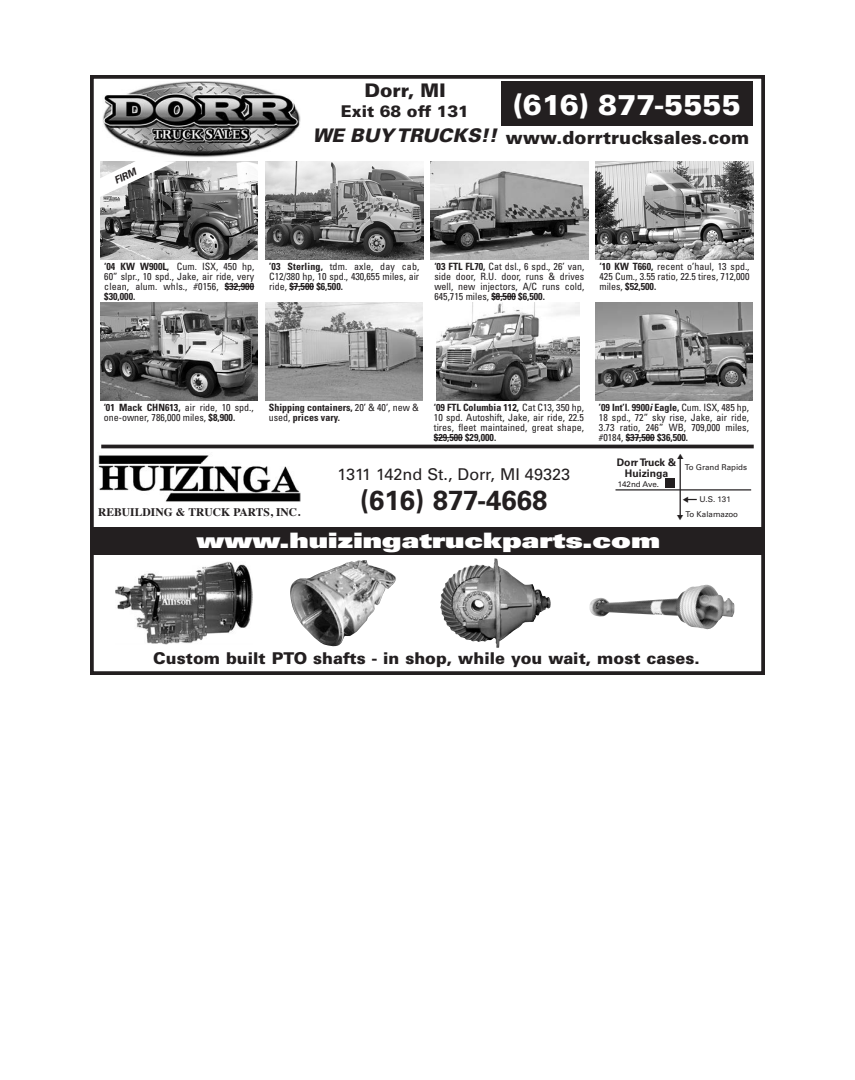
<style>
.page{position:relative;width:855px;height:1080px;background:#fff}
.page>*{position:absolute;margin:0;border:0;box-sizing:border-box;transform-origin:0 0}
.t1{font:900 28.75px "Univers";color:#fff}
.t2{font:700 27.5px "Univers";color:#231f20}
.t3{font:900 21.25px "Univers";color:#fff;scale:1.4 1}
.t4{font:900 18.75px "Univers";color:#231f20}
.t5{font:900 18.12px "Univers";color:#231f20}
.t6{font:900 16.25px "Univers";color:#231f20}
.t7{font:16.25px "Univers";color:#231f20}
.t8{font:700 11.5px "Times";color:#231f20}
.t9{font:700 10.5px/10.5px "Univers";color:#231f20;text-align:center}
.t10{font:condensed 10px/10px "Univers";color:#231f20;text-align:justify}
.t11{font:700 condensed 10px/10px "Univers";color:#231f20}
.t12{font:italic 700 10px "Univers";color:#231f20;scale:.94 1}
.t13{font:8px "Univers";color:#231f20}
.s1{font-style:italic;font-size:18.75px}
.s2{font-weight:700}
.s3{font-weight:400}
.s4{font-weight:700;font-style:italic}
</style>
<div class="page">
<div style="left:90px;top:75px;width:675px;height:600px;border:4px solid #231f20"></div>
<img style="left:102px;top:81px;width:198px;height:76px">
<div style="left:501px;top:81px;width:252px;height:45px;background:#231f20"></div>
<img style="left:101px;top:303px;width:157px;height:97px">
<img style="left:265px;top:303px;width:158px;height:97px">
<img style="left:436px;top:303px;width:144px;height:97px">
<svg style="left:434px;top:437px;width:29px;height:1px"></svg>
<img style="left:595px;top:303px;width:158px;height:97px">
<svg style="left:626px;top:437px;width:29px;height:1px"></svg>
<img style="left:98px;top:455px;width:203px;height:47px">
<hr style="left:616px;top:489px;width:135px;height:2px;background:#231f20">
<div style="left:665px;top:478px;width:10px;height:9px;background:#231f20"></div>
<hr style="left:680px;top:457px;width:1px;height:61px;background:#231f20">
<img style="left:589px;top:585px;width:145px;height:45px">
<img style="left:290px;top:560px;width:106px;height:87px">
<img style="left:440px;top:558px;width:111px;height:90px">
<img style="left:115px;top:561px;width:137px;height:83px">
<div style="left:92px;top:527px;width:673px;height:28px;background:#231f20"></div>
<hr style="left:101px;top:445px;width:653px;height:3px;background:#231f20">
<img style="left:101px;top:162px;width:157px;height:97px">
<svg style="left:225px;top:286px;width:29px;height:1px"></svg>
<img style="left:266px;top:162px;width:157px;height:97px">
<svg style="left:290px;top:286px;width:24px;height:1px"></svg>
<img style="left:431px;top:162px;width:157px;height:97px">
<svg style="left:491px;top:296px;width:25px;height:1px"></svg>
<img style="left:596px;top:162px;width:157px;height:97px">
<svg style="left:100px;top:161px;width:76px;height:36px"></svg>
<svg style="left:686px;top:498px;width:11px;height:3px"></svg>
<p class="t12" style="left:112px;top:176px;width:26px;rotate:-26deg">FIRM</p>
<h3 class="t4" style="left:364px;top:78px;width:83px">Dorr, MI</h3>
<h3 class="t6" style="left:341px;top:101px;width:130px">Exit 68 off 131</h3>
<h3 class="t5" style="left:313px;top:126px;width:438px"><span class="s1">WE BUY TRUCKS!!</span> www.dorrtrucksales.com</h3>
<h1 class="t1" style="left:513px;top:87px;width:229px">(616) 877-5555</h1>
<p class="t10" style="left:104px;top:261px;width:152px"><span class="s2">‘04 KW W900L,</span> Cum. ISX, 450 hp, 60” slpr., 10 spd., Jake, air ride, very clean, alum. whls., #0156, <span class="s2">$32,900 $30,000.</span></p>
<p class="t10" style="left:269px;top:261px;width:152px"><span class="s2">’03 Sterling,</span> tdm. axle, day cab, C12/380 hp, 10 spd., 430,655 miles, air ride, <span class="s2">$7,500 $6,500.</span></p>
<p class="t10" style="left:434px;top:261px;width:152px"><span class="s2">‘03 FTL FL70,</span> Cat dsl., 6 spd., 26’ van, side door, R.U. door, runs &amp; drives well, new injectors, A/C runs cold, 645,715 miles, <span class="s2">$8,500 $6,500.</span></p>
<p class="t10" style="left:599px;top:261px;width:152px"><span class="s2">‘10 KW T660,</span> recent o’haul, 13 spd., 425 Cum., 3.55 ratio, 22.5 tires, 712,000 miles, <span class="s2">$52,500.</span></p>
<p class="t10" style="left:104px;top:402px;width:152px"><span class="s2">‘01 Mack CHN613,</span> air ride, 10 spd., one-owner, 786,000 miles, <span class="s2">$8,900.</span></p>
<p class="t11" style="left:269px;top:402px;width:152px">Shipping containers, <span class="s3">20’ &amp; 40’, new &amp; used,</span> prices vary.</p>
<p class="t10" style="left:434px;top:402px;width:152px"><span class="s2">‘09 FTL Columbia 112,</span> Cat C13, 350 hp, 10 spd. Autoshift, Jake, air ride, 22.5 tires, fleet maintained, great shape,</p>
<p class="t11" style="left:434px;top:432px;width:64px">$29,500 $29,000.</p>
<p class="t10" style="left:599px;top:402px;width:152px"><span class="s2">’09 Int’l. 9900</span><span class="s4">i</span> <span class="s2">Eagle,</span> Cum. ISX, 485 hp, 18 spd., 72” sky rise, Jake, air ride, 3.73 ratio, 246” WB, 709,000 miles, #0184, <span class="s2">$37,500 $36,500.</span></p>
<p class="t9" style="left:617px;top:457px;width:61px">Dorr Truck &amp;<br>Huizinga</p>
<p class="t13" style="left:685px;top:462px;width:64px">To Grand Rapids</p>
<p class="t13" style="left:700px;top:495px;width:33px">U.S. 131</p>
<h3 class="t7" style="left:337px;top:465px;width:234px">1311 142nd St., Dorr, MI 49323</h3>
<h2 class="t2" style="left:360px;top:484px;width:189px">(616) 877-4668</h2>
<p class="t13" style="left:618px;top:480px;width:43px">142nd Ave.</p>
<p class="t8" style="left:98px;top:501px;width:204px">REBUILDING &amp; TRUCK PARTS, INC.</p>
<p class="t13" style="left:686px;top:509px;width:54px">To Kalamazoo</p>
<h3 class="t3" style="left:196px;top:526px;width:333px">www.huizingatruckparts.com</h3>
<h3 class="t6" style="left:153px;top:648px;width:548px">Custom built PTO shafts - in shop, while you wait, most cases.</h3>
</div>
